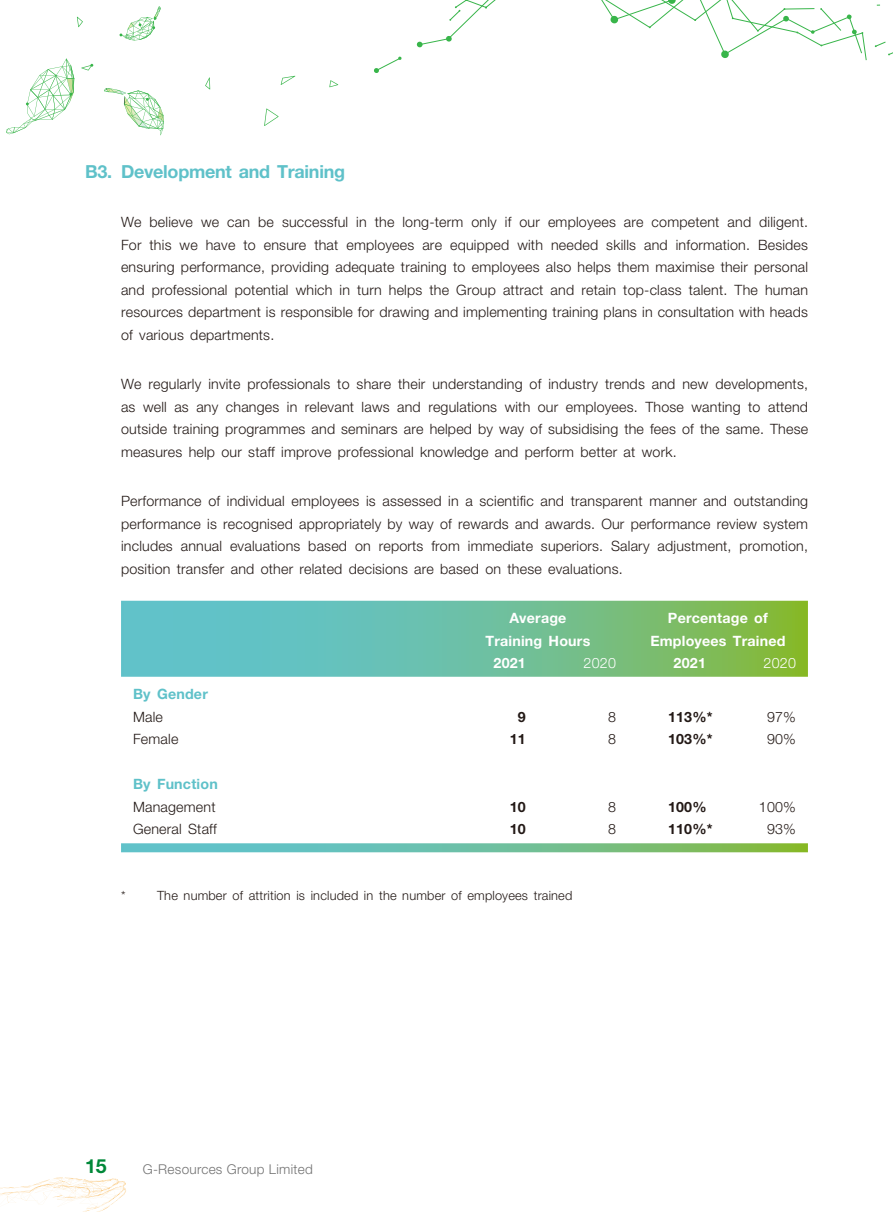
<style>
.page{position:relative;width:893px;height:1212px;background:#fff}
.page>*{position:absolute;margin:0;border:0;box-sizing:border-box;transform-origin:0 0}
.t1{font:700 19.5px "Helvetica Neue LT Std";color:#008839}
.t2{font:700 18px "Helvetica Neue LT Std";letter-spacing:-.015em;color:#5fc1c9}
.t3{font:300 14.25px/22.5px "Helvetica Neue LT Std";letter-spacing:.015em;color:#231916;text-align:justify}
.t4{font:700 14.25px "Helvetica Neue LT Std";letter-spacing:.015em;color:#fff}
.t5{font:700 14.25px "Helvetica Neue LT Std";letter-spacing:.015em;color:#231916}
.t6{font:700 14.25px "Helvetica Neue LT Std";letter-spacing:.015em;color:#5fc1c9}
.t7{font:300 14.25px "Helvetica Neue LT Std";letter-spacing:.015em;color:#fff}
.t8{font:300 13.5px "Helvetica Neue LT Std";letter-spacing:.02em;color:#727272}
.t9{font:300 12.75px "Helvetica Neue LT Std";letter-spacing:.015em;color:#231916}
</style>
<div class="page">
<svg style="left:0;top:1177px;width:126px;height:35px"></svg>
<svg style="left:77px;top:17px;width:6px;height:10px"></svg>
<svg style="left:281px;top:76px;width:14px;height:9px"></svg>
<svg style="left:329px;top:80px;width:9px;height:7px"></svg>
<svg style="left:205px;top:77px;width:5px;height:12px"></svg>
<svg style="left:264px;top:109px;width:15px;height:17px"></svg>
<div style="left:417px;top:41px;width:6px;height:7px;background:#38b54a;border-radius:3px"></div>
<svg style="left:374px;top:56px;width:28px;height:17px"></svg>
<svg style="left:419px;top:0;width:77px;height:45px"></svg>
<svg style="left:601px;top:0;width:265px;height:60px"></svg>
<svg style="left:875px;top:42px;width:18px;height:14px"></svg>
<svg style="left:6px;top:59px;width:68px;height:75px"></svg>
<svg style="left:104px;top:88px;width:60px;height:47px"></svg>
<svg style="left:120px;top:6px;width:41px;height:34px"></svg>
<svg style="left:81px;top:64px;width:12px;height:7px"></svg>
<svg style="left:121px;top:601px;width:687px;height:76px;background:#6fbf97"></svg>
<svg style="left:121px;top:843px;width:687px;height:9px;background:#73c19a"></svg>
<p class="t2" style="left:85px;top:160px;width:262px">B3. Development and Training</p>
<p class="t3" style="left:121px;top:211px;width:689px">We believe we can be successful in the long-term only if our employees are competent and diligent.<br>For this we have to ensure that employees are equipped with needed skills and information. Besides ensuring performance, providing adequate training to employees also helps them maximise their personal and professional potential which in turn helps the Group attract and retain top-class talent. The human resources department is responsible for drawing and implementing training plans in consultation with heads of various departments.</p>
<p class="t3" style="left:121px;top:373px;width:689px">We regularly invite professionals to share their understanding of industry trends and new developments, as well as any changes in relevant laws and regulations with our employees. Those wanting to attend outside training programmes and seminars are helped by way of subsidising the fees of the same. These measures help our staff improve professional knowledge and perform better at work.</p>
<p class="t3" style="left:121px;top:490px;width:689px">Performance of individual employees is assessed in a scientific and transparent manner and outstanding performance is recognised appropriately by way of rewards and awards. Our performance review system includes annual evaluations based on reports from immediate superiors. Salary adjustment, promotion, position transfer and other related decisions are based on these evaluations.</p>
<p class="t4" style="left:509px;top:609px;width:59px">Average</p>
<p class="t4" style="left:668px;top:609px;width:101px">Percentage of</p>
<p class="t4" style="left:485px;top:632px;width:106px">Training Hours</p>
<p class="t4" style="left:650px;top:632px;width:137px">Employees Trained</p>
<p class="t4" style="left:494px;top:654px;width:34px">2021</p>
<p class="t7" style="left:584px;top:654px;width:34px">2020</p>
<p class="t4" style="left:674px;top:654px;width:34px">2021</p>
<p class="t7" style="left:764px;top:654px;width:34px">2020</p>
<p class="t6" style="left:133px;top:685px;width:76px">By Gender</p>
<p class="t3" style="left:133px;top:705px;width:31px">Male</p>
<p class="t5" style="left:518px;top:708px;width:9px">9</p>
<p class="t3" style="left:608px;top:705px;width:9px">8</p>
<p class="t5" style="left:668px;top:708px;width:46px">113%*</p>
<p class="t3" style="left:767px;top:705px;width:30px">97%</p>
<p class="t3" style="left:133px;top:728px;width:47px">Female</p>
<p class="t5" style="left:510px;top:730px;width:18px">11</p>
<p class="t3" style="left:608px;top:728px;width:9px">8</p>
<p class="t5" style="left:668px;top:730px;width:46px">103%*</p>
<p class="t3" style="left:767px;top:728px;width:30px">90%</p>
<p class="t6" style="left:133px;top:775px;width:86px">By Function</p>
<p class="t3" style="left:133px;top:795px;width:84px">Management</p>
<p class="t5" style="left:510px;top:798px;width:18px">10</p>
<p class="t3" style="left:608px;top:795px;width:9px">8</p>
<p class="t5" style="left:668px;top:798px;width:40px">100%</p>
<p class="t3" style="left:759px;top:795px;width:39px">100%</p>
<p class="t3" style="left:133px;top:818px;width:85px">General Staff</p>
<p class="t5" style="left:510px;top:820px;width:18px">10</p>
<p class="t3" style="left:608px;top:818px;width:9px">8</p>
<p class="t5" style="left:668px;top:820px;width:46px">110%*</p>
<p class="t3" style="left:767px;top:818px;width:30px">93%</p>
<p class="t9" style="left:121px;top:887px;width:6px">*</p>
<p class="t9" style="left:157px;top:887px;width:417px">The number of attrition is included in the number of employees trained</p>
<h1 class="t1" style="left:85px;top:1153px;width:23px">15</h1>
<p class="t8" style="left:143px;top:1161px;width:172px">G-Resources Group Limited</p>
</div>
